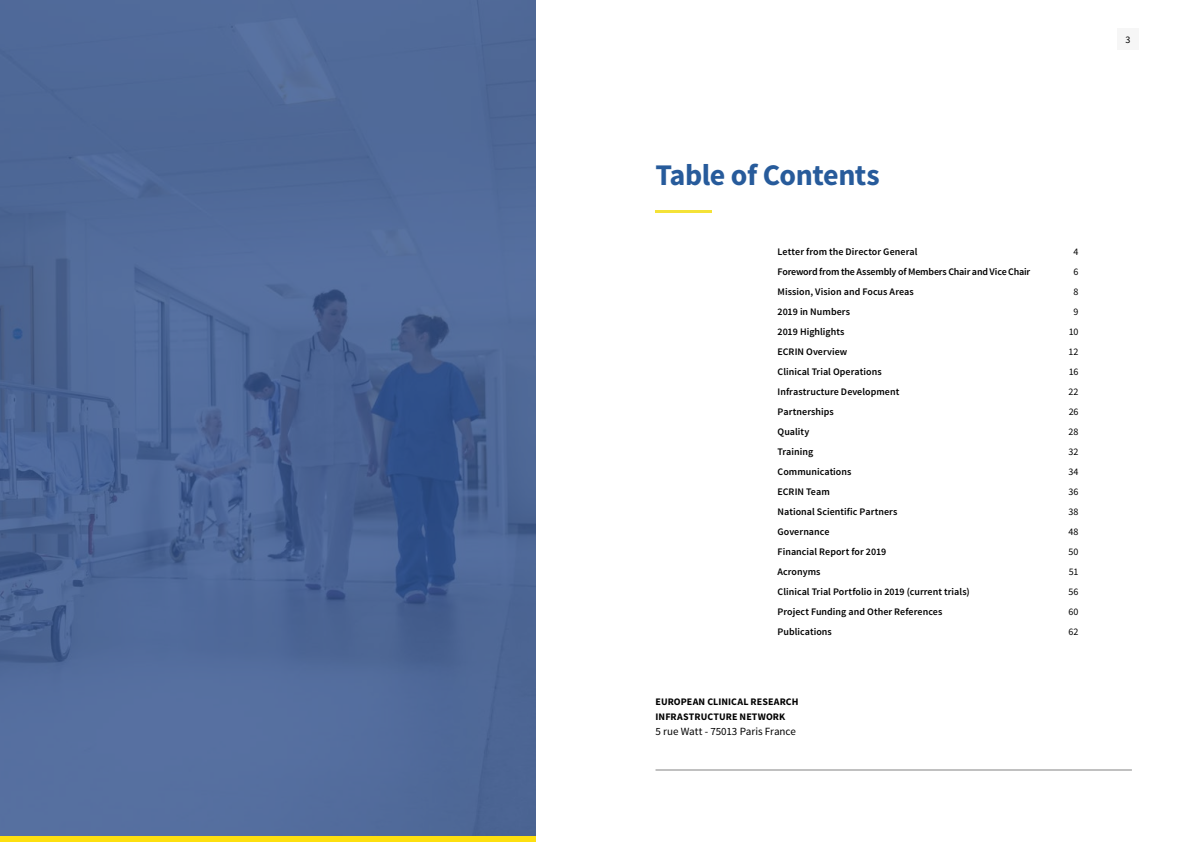
<style>
.page{position:relative;width:1191px;height:842px;background:#fff}
.page>*{position:absolute;margin:0;border:0;box-sizing:border-box;transform-origin:0 0}
.t1{font:700 30px "Source Sans Pro";letter-spacing:-.02em;color:#275b9b}
.t2{font:11px "Source Sans Pro";letter-spacing:-.005em;color:#000}
.t3{font:600 10px/20px "Source Sans Pro";letter-spacing:.005em;color:#000}
.t4{font:700 10px/15px "Source Sans Pro";letter-spacing:.01em;color:#000}
.t5{font:10px/20px "Source Sans Pro";letter-spacing:.01em;color:#000;text-align:center}
</style>
<div class="page">
<div style="left:1117px;top:28px;width:22px;height:22px;background:#f6f6f6"></div>
<hr style="left:655px;top:770px;width:476px;height:1px;background:#000">
<hr style="left:655px;top:210px;width:57px;height:3px;background:#f4e238">
<svg style="left:0;top:0;width:535px;height:836px;background:#4d6797"></svg>
<div style="left:0;top:836px;width:536px;height:6px;background:#fddf0f"></div>
<p class="t5" style="left:1125px;top:29px;width:6px">3</p>
<h1 class="t1" style="left:655px;top:156px;width:226px">Table of Contents</h1>
<p class="t3" style="left:777px;top:242px;width:254px">Letter from the Director General<br>Foreword from the Assembly of Members Chair and Vice Chair<br>Mission, Vision and Focus Areas<br>2019 in Numbers<br>2019 Highlights<br>ECRIN Overview<br>Clinical Trial Operations<br>Infrastructure Development<br>Partnerships<br>Quality<br>Training<br>Communications<br>ECRIN Team<br>National Scientific Partners<br>Governance<br>Financial Report for 2019<br>Acronyms<br>Clinical Trial Portfolio in 2019 (current trials)<br>Project Funding and Other References<br>Publications</p>
<p class="t4" style="left:655px;top:695px;width:144px">EUROPEAN CLINICAL RESEARCH<br>INFRASTRUCTURE NETWORK</p>
<p class="t2" style="left:655px;top:725px;width:142px">5 rue Watt - 75013 Paris France</p>
<p class="t5" style="left:1068px;top:242px;width:12px">4<br>6<br>8<br>9<br>10<br>12<br>16<br>22<br>26<br>28<br>32<br>34<br>36<br>38<br>48<br>50<br>51<br>56<br>60<br>62</p>
</div>
